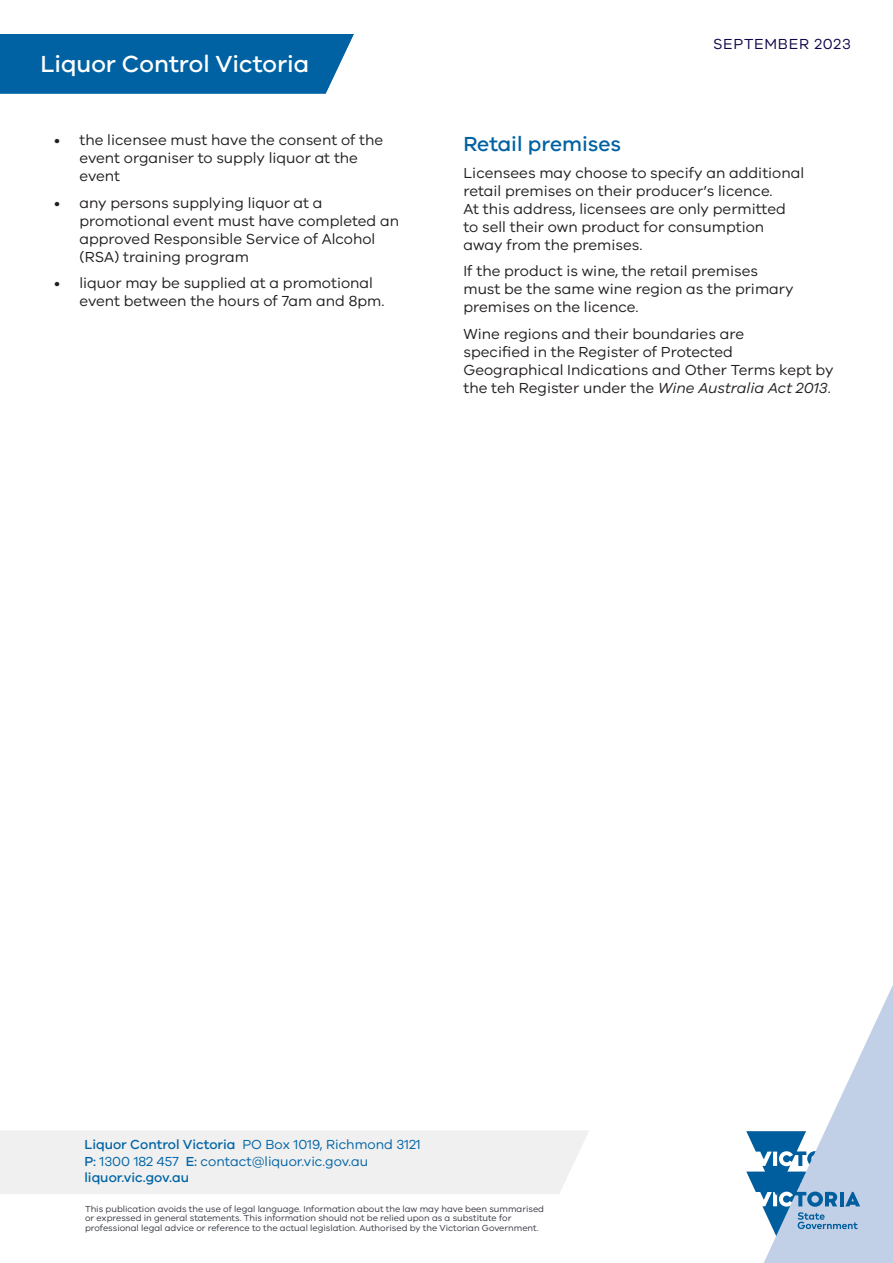
<style>
.page{position:relative;width:893px;height:1263px;background:#fff}
.page>*{position:absolute;margin:0;border:0;box-sizing:border-box;transform-origin:0 0}
.pull_out_box_texts{font:500 24px "VIC";color:#fff}
.t1{font:500 21px "VIC";color:#0062a3}
.body_text{font:15px/18px "VIC";color:#231f20}
.t2{font:15px "VIC";letter-spacing:.05em;color:#0d0449}
.t3{font:13.5px/16.5px "VIC";color:#0063a5}
.t4{font:9px/9.8px "VIC";color:#343741}
.s1{font-style:italic}
.s2{font-weight:500}
</style>
<div class="page">
<div style="left:0;top:1130px;width:589px;height:64px;background:#eff0ef"></div>
<div style="left:0;top:34px;width:354px;height:60px;background:#0062a3"></div>
<svg style="left:746px;top:985px;width:147px;height:278px"></svg>
<p class="pull_out_box_texts" style="left:40px;top:49px;width:270px">Liquor Control Victoria</p>
<p class="body_text" style="left:80px;top:131px;width:305px;text-indent:-26px">• the licensee must have the consent of the event organiser to supply liquor at the event</p>
<p class="body_text" style="left:80px;top:193px;width:321px;text-indent:-26px">• any persons supplying liquor at a promotional event must have completed an approved Responsible Service of Alcohol (RSA) training program</p>
<p class="body_text" style="left:80px;top:274px;width:306px;text-indent:-26px">• liquor may be supplied at a promotional event between the hours of 7am and 8pm.</p>
<p class="t2" style="left:713px;top:35px;width:139px">SEPTEMBER 2023</p>
<p class="t1" style="left:463px;top:132px;width:159px">Retail premises</p>
<p class="body_text" style="left:463px;top:163px;width:342px">Licensees may choose to specify an additional retail premises on their producer’s licence.<br>At this address, licensees are only permitted to sell their own product for consumption away from the premises.</p>
<p class="body_text" style="left:463px;top:262px;width:331px">If the product is wine, the retail premises must be the same wine region as the primary premises on the licence.</p>
<p class="body_text" style="left:463px;top:324px;width:372px">Wine regions and their boundaries are<br>specified in the Register of Protected Geographical Indications and Other Terms kept by the teh Register under the <span class="s1">Wine Australia Act 2013</span>.</p>
<p class="t3" style="left:84px;top:1136px;width:338px"><span class="s2">Liquor Control Victoria</span> PO Box 1019, Richmond 3121<br><span class="s2">P:</span> 1300 182 457 <span class="s2">E:</span> contact@liquor.vic.gov.au <span class="s2">liquor.vic.gov.au</span></p>
<p class="t4" style="left:85px;top:1203px;width:461px">This publication avoids the use of legal language. Information about the law may have been summarised or expressed in general statements. This information should not be relied upon as a substitute for professional legal advice or reference to the actual legislation. Authorised by the Victorian Government.</p>
</div>
